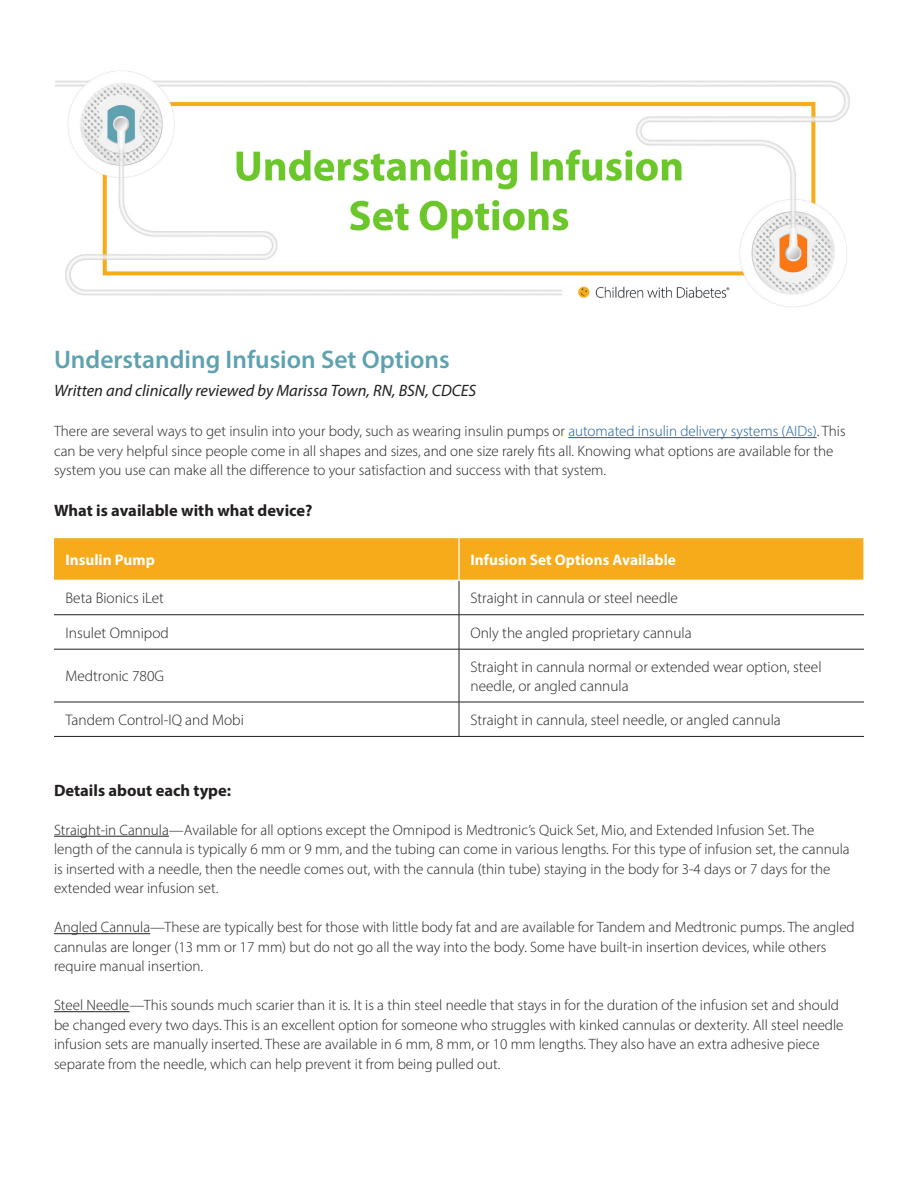
<style>
.page{position:relative;width:918px;height:1188px;background:#fff}
.page>*{position:absolute;margin:0;border:0;box-sizing:border-box;transform-origin:0 0}
.t1{font:600 25.5px "Myriad Pro";color:#5ea2b0}
.t2{font:italic 16.5px "Myriad Pro";color:#231f20}
.t3{font:700 16.5px "Myriad Pro";color:#231f20}
.t4{font:300 15.3px/18.3px "Myriad Pro";color:#231f20}
.t5{font:700 15.3px "Myriad Pro";color:#fff}
.Body{font:300 15px/19.5px "Myriad Pro";color:#231f20}
.s1{color:#175d9e}
</style>
<div class="page">
<img style="left:55px;top:70px;width:795px;height:237px">
<hr style="left:568px;top:437px;width:249px;height:1px;background:#175d9e">
<hr style="left:54px;top:836px;width:115px;height:1px;background:#231f20">
<hr style="left:54px;top:933px;width:96px;height:1px;background:#231f20">
<hr style="left:54px;top:1011px;width:76px;height:1px;background:#231f20">
<div style="left:54px;top:538px;width:809px;height:42px;background:#f6ab1b"></div>
<hr style="left:458px;top:538px;width:2px;height:42px;background:#fff">
<hr style="left:54px;top:614px;width:405px;height:1px;background:#231f20">
<hr style="left:54px;top:649px;width:405px;height:1px;background:#231f20">
<hr style="left:54px;top:702px;width:405px;height:1px;background:#231f20">
<hr style="left:54px;top:736px;width:405px;height:1px;background:#231f20">
<hr style="left:459px;top:581px;width:1px;height:34px;background:#231f20">
<hr style="left:459px;top:614px;width:405px;height:1px;background:#231f20">
<hr style="left:459px;top:615px;width:1px;height:34px;background:#231f20">
<hr style="left:459px;top:649px;width:405px;height:1px;background:#231f20">
<hr style="left:459px;top:649px;width:1px;height:53px;background:#231f20">
<hr style="left:459px;top:702px;width:1px;height:34px;background:#231f20">
<hr style="left:459px;top:702px;width:405px;height:1px;background:#231f20">
<hr style="left:459px;top:736px;width:405px;height:1px;background:#231f20">
<p class="t1" style="left:54px;top:344px;width:397px">Understanding Infusion Set Options</p>
<p class="t2" style="left:54px;top:380px;width:424px">Written and clinically reviewed by Marissa Town, RN, BSN, CDCES</p>
<p class="Body" style="left:54px;top:421px;width:793px">There are several ways to get insulin into your body, such as wearing insulin pumps or <span class="s1">automated insulin delivery systems (AIDs)</span>. This can be very helpful since people come in all shapes and sizes, and one size rarely fits all. Knowing what options are available for the system you use can make all the difference to your satisfaction and success with that system.</p>
<p class="t3" style="left:54px;top:499px;width:260px">What is available with what device?</p>
<p class="t5" style="left:65px;top:550px;width:91px">Insulin Pump</p>
<p class="t5" style="left:470px;top:550px;width:207px">Infusion Set Options Available</p>
<p class="t4" style="left:65px;top:589px;width:100px">Beta Bionics iLet</p>
<p class="t4" style="left:470px;top:589px;width:209px">Straight in cannula or steel needle</p>
<p class="t4" style="left:65px;top:623px;width:105px">Insulet Omnipod</p>
<p class="t4" style="left:470px;top:623px;width:223px">Only the angled proprietary cannula</p>
<p class="t4" style="left:65px;top:667px;width:100px">Medtronic 780G</p>
<p class="t4" style="left:470px;top:658px;width:353px">Straight in cannula normal or extended wear option, steel needle, or angled cannula</p>
<p class="t4" style="left:65px;top:711px;width:180px">Tandem Control-IQ and Mobi</p>
<p class="t4" style="left:470px;top:711px;width:312px">Straight in cannula, steel needle, or angled cannula</p>
<p class="t3" style="left:54px;top:779px;width:179px">Details about each type:</p>
<p class="Body" style="left:54px;top:820px;width:797px">Straight-in Cannula—Available for all options except the Omnipod is Medtronic’s Quick Set, Mio, and Extended Infusion Set. The length of the cannula is typically 6 mm or 9 mm, and the tubing can come in various lengths. For this type of infusion set, the cannula is inserted with a needle, then the needle comes out, with the cannula (thin tube) staying in the body for 3-4 days or 7 days for the extended wear infusion set.</p>
<p class="Body" style="left:54px;top:917px;width:802px">Angled Cannula—These are typically best for those with little body fat and are available for Tandem and Medtronic pumps. The angled cannulas are longer (13 mm or 17 mm) but do not go all the way into the body. Some have built-in insertion devices, while others require manual insertion.</p>
<p class="Body" style="left:54px;top:995px;width:791px">Steel Needle—This sounds much scarier than it is. It is a thin steel needle that stays in for the duration of the infusion set and should be changed every two days. This is an excellent option for someone who struggles with kinked cannulas or dexterity. All steel needle infusion sets are manually inserted. These are available in 6 mm, 8 mm, or 10 mm lengths. They also have an extra adhesive piece separate from the needle, which can help prevent it from being pulled out.</p>
</div>
